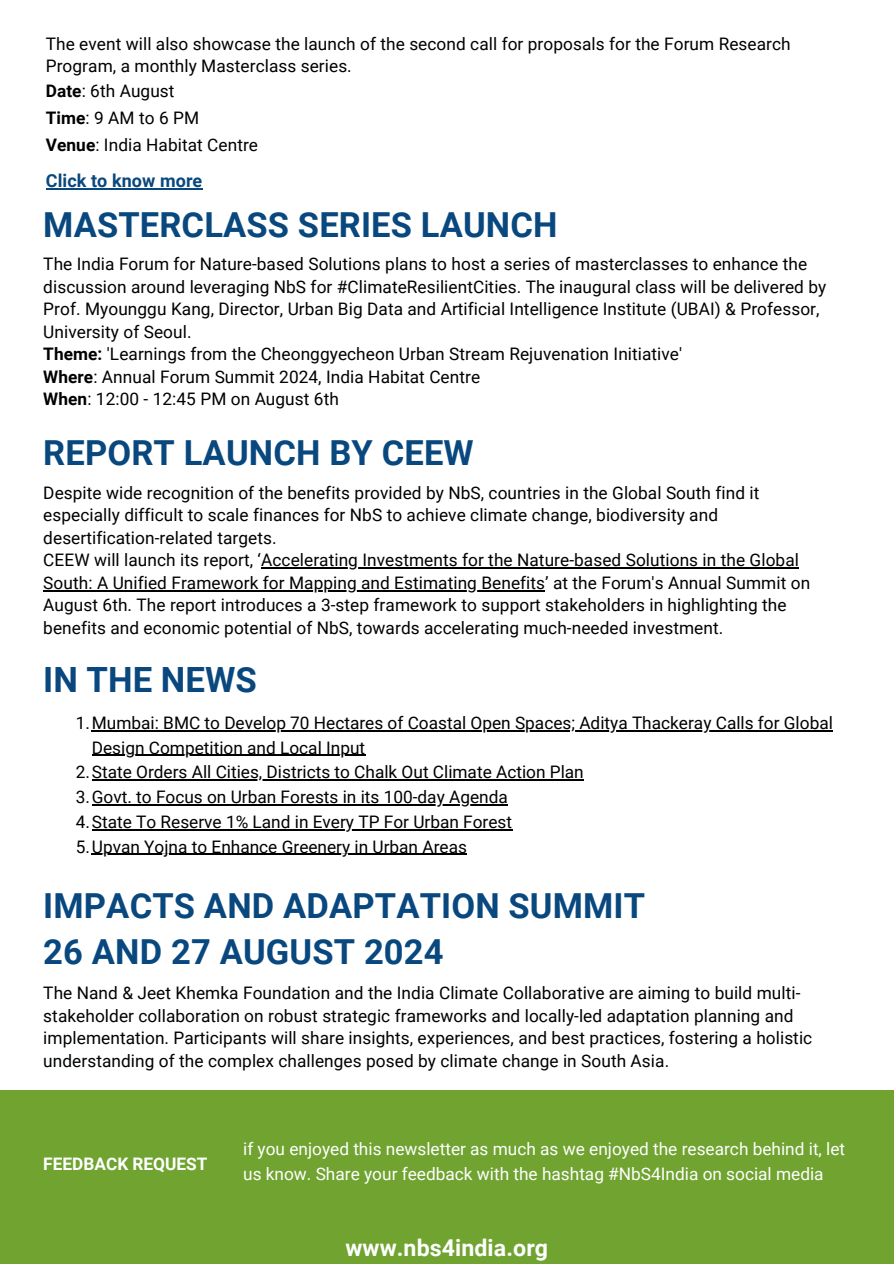
<style>
.page{position:relative;width:894px;height:1264px;background:#fff}
.page>*{position:absolute;margin:0;border:0;box-sizing:border-box;transform-origin:0 0}
.t1{font:700 34.8px "Roboto";color:#09487e}
.t2{font:700 34.5px/46.2px "Roboto";letter-spacing:.005em;color:#09487e}
.t3{font:700 23.1px "Roboto";letter-spacing:.005em;color:#feffff}
.t4{font:700 18px "Roboto";letter-spacing:.005em;color:#09487e}
.t5{font:17.25px/22.5px "Roboto";letter-spacing:.005em;color:#000}
.t6{font:17.25px/24.8px "Roboto";color:#feffff}
.t7{font:700 17.25px "Roboto";color:#feffff}
.s1{font-weight:700}
</style>
<div class="page">
<div style="left:0;top:1235px;width:893px;height:28px;background:#70a330"></div>
<div style="left:0;top:1090px;width:893px;height:145px;background:#70a330"></div>
<svg style="left:46px;top:188px;width:12px;height:1px"></svg>
<hr style="left:58px;top:188px;width:144px;height:1px;background:#09487e">
<hr style="left:92px;top:730px;width:740px;height:1px;background:#000">
<hr style="left:92px;top:754px;width:273px;height:2px;background:#000">
<hr style="left:92px;top:779px;width:491px;height:1px;background:#000">
<hr style="left:92px;top:804px;width:415px;height:1px;background:#000">
<hr style="left:92px;top:829px;width:420px;height:1px;background:#000">
<hr style="left:92px;top:853px;width:29px;height:2px;background:#000">
<hr style="left:121px;top:853px;width:346px;height:2px;background:#000">
<hr style="left:261px;top:567px;width:537px;height:1px;background:#000">
<hr style="left:43px;top:590px;width:502px;height:1px;background:#000">
<p class="t5" style="left:46px;top:33px;width:746px">The event will also showcase the launch of the second call for proposals for the Forum Research<br>Program, a monthly Masterclass series.</p>
<p class="t5" style="left:46px;top:80px;width:130px"><span class="s1">Date</span>: 6th August</p>
<h1 class="t5" style="left:46px;top:107px;width:155px"><span class="s1">Time</span>: 9 AM to 6 PM</h1>
<p class="t5" style="left:46px;top:134px;width:214px"><span class="s1">Venue</span>: India Habitat Centre</p>
<p class="t4" style="left:46px;top:170px;width:158px">Click to know more</p>
<h4 class="t2" style="left:43px;top:202px;width:515px">MASTERCLASS SERIES LAUNCH</h4>
<h1 class="t5" style="left:43px;top:253px;width:784px">The India Forum for Nature-based Solutions plans to host a series of masterclasses to enhance the discussion around leveraging NbS for #ClimateResilientCities. The inaugural class will be delivered by Prof. Myounggu Kang, Director, Urban Big Data and Artificial Intelligence Institute (UBAI) &amp; Professor, University of Seoul.</h1>
<p class="t5" style="left:43px;top:343px;width:640px"><span class="s1">Theme:</span> 'Learnings from the Cheonggyecheon Urban Stream Rejuvenation Initiative'</p>
<p class="t5" style="left:43px;top:366px;width:438px"><span class="s1">Where</span>: Annual Forum Summit 2024, India Habitat Centre</p>
<p class="t5" style="left:43px;top:388px;width:297px"><span class="s1">When</span>: 12:00 - 12:45 PM on August 6th</p>
<p class="t2" style="left:43px;top:430px;width:432px">REPORT LAUNCH BY CEEW</p>
<p class="t5" style="left:43px;top:481px;width:717px">Despite wide recognition of the benefits provided by NbS, countries in the Global South find it especially difficult to scale finances for NbS to achieve climate change, biodiversity and desertification-related targets.</p>
<h3 class="t5" style="left:43px;top:549px;width:757px">CEEW will launch its report, ‘Accelerating Investments for the Nature-based Solutions in the Global</h3>
<h2 class="t5" style="left:43px;top:571px;width:768px">South: A Unified Framework for Mapping and Estimating Benefits’ at the Forum's Annual Summit on<br>August 6th. The report introduces a 3-step framework to support stakeholders in highlighting the benefits and economic potential of NbS, towards accelerating much-needed investment.</h2>
<p class="t1" style="left:43px;top:660px;width:215px">IN THE NEWS</p>
<h1 class="t5" style="left:76px;top:711px;width:758px">1.Mumbai: BMC to Develop 70 Hectares of Coastal Open Spaces; Aditya Thackeray Calls for Global</h1>
<p class="t5" style="left:92px;top:736px;width:275px">Design Competition and Local Input</p>
<p class="t5" style="left:76px;top:761px;width:509px">2.State Orders All Cities, Districts to Chalk Out Climate Action Plan</p>
<h1 class="t5" style="left:76px;top:786px;width:433px">3.Govt. to Focus on Urban Forests in its 100-day Agenda</h1>
<p class="t5" style="left:76px;top:810px;width:437px">4.State To Reserve 1% Land in Every TP For Urban Forest</p>
<p class="t5" style="left:76px;top:835px;width:392px">5.Upvan Yojna to Enhance Greenery in Urban Areas</p>
<p class="t2" style="left:43px;top:882px;width:603px">IMPACTS AND ADAPTATION SUMMIT<br>26 AND 27 AUGUST 2024</p>
<p class="t5" style="left:43px;top:982px;width:770px">The Nand &amp; Jeet Khemka Foundation and the India Climate Collaborative are aiming to build multi&shy;stakeholder collaboration on robust strategic frameworks and locally-led adaptation planning and implementation. Participants will share insights, experiences, and best practices, fostering a holistic understanding of the complex challenges posed by climate change in South Asia.</p>
<p class="t7" style="left:43px;top:1153px;width:166px">FEEDBACK REQUEST</p>
<p class="t6" style="left:243px;top:1136px;width:603px">if you enjoyed this newsletter as much as we enjoyed the research behind it, let us know. Share your feedback with the hashtag #NbS4India on social media</p>
<p class="t3" style="left:345px;top:1233px;width:204px">www.nbs4india.org</p>
</div>
